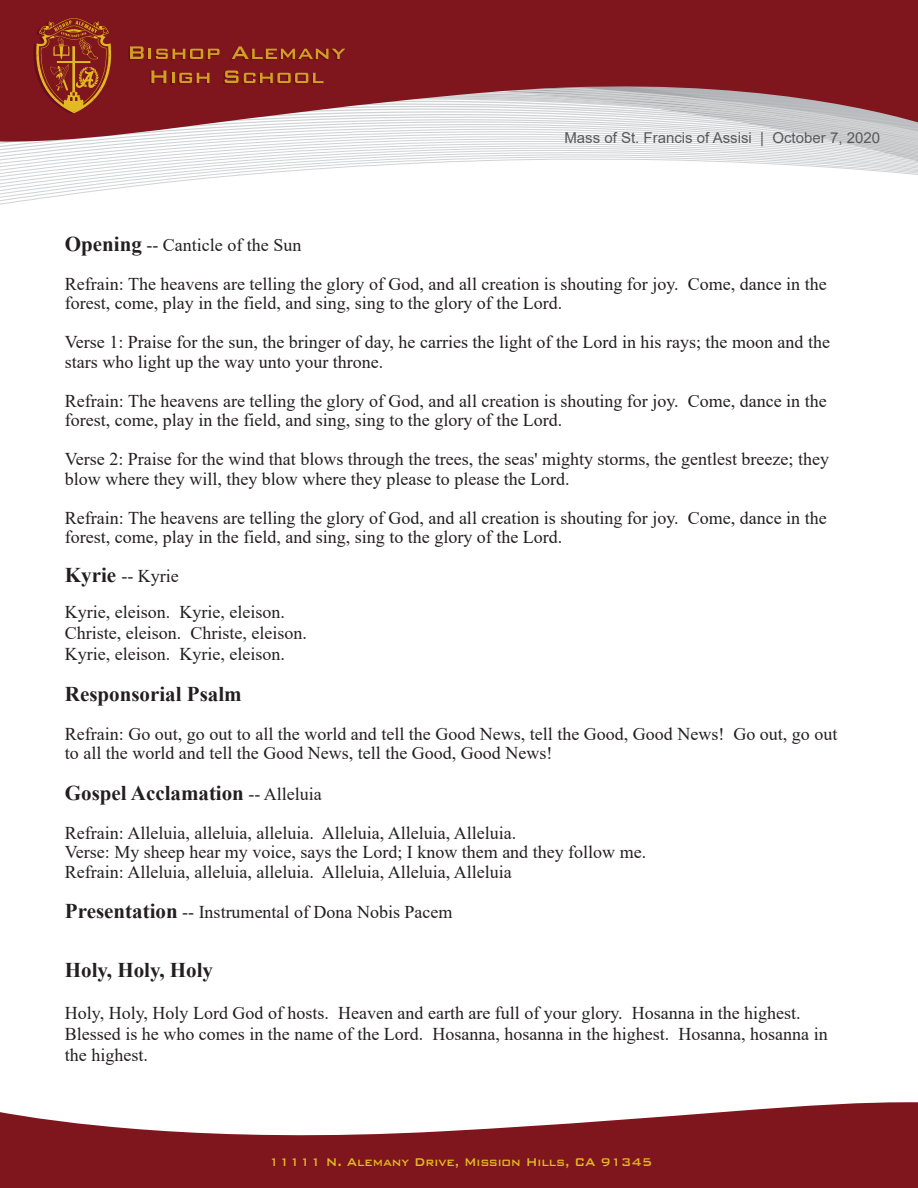
<style>
.page{position:relative;width:918px;height:1188px;background:#fff}
.page>*{position:absolute;margin:0;border:0;box-sizing:border-box;transform-origin:0 0}
.t1{font:700 21px "Times New Roman";color:#231f20}
.t2{font:18px/39px "Times New Roman";color:#231f20}
.t3{font:500 15px "Bank Gothic BT";letter-spacing:-.01em;color:#e3b923;scale:.91 1}
.t4{font:15px "Arial";color:#57585a}
.s1{font-weight:700;font-size:21px}
.s2{font-weight:400;font-size:18px}
</style>
<div class="page">
<svg style="left:0;top:1102px;width:918px;height:86px;fill:#7f151d"></svg>
<div style="left:0;top:0;width:918px;height:17px;background:#7f151d"></div>
<svg style="left:0;top:17px;width:918px;height:183px"></svg>
<p class="t4" style="left:564px;top:128px;width:317px">Mass of St. Francis of Assisi | October 7, 2020</p>
<p class="t2" style="left:65px;top:225px;width:763px"><span class="s1">Opening</span> -- Canticle of the Sun<br>Refrain: The heavens are telling the glory of God, and all creation is shouting for joy. Come, dance in the</p>
<p class="t2" style="left:65px;top:283px;width:767px">forest, come, play in the field, and sing, sing to the glory of the Lord.<br>Verse 1: Praise for the sun, the bringer of day, he carries the light of the Lord in his rays; the moon and the</p>
<p class="t2" style="left:65px;top:342px;width:763px">stars who light up the way unto your throne.<br>Refrain: The heavens are telling the glory of God, and all creation is shouting for joy. Come, dance in the</p>
<p class="t2" style="left:65px;top:400px;width:766px">forest, come, play in the field, and sing, sing to the glory of the Lord.<br>Verse 2: Praise for the wind that blows through the trees, the seas' mighty storms, the gentlest breeze; they</p>
<p class="t2" style="left:65px;top:459px;width:763px">blow where they will, they blow where they please to please the Lord.<br>Refrain: The heavens are telling the glory of God, and all creation is shouting for joy. Come, dance in the</p>
<p class="t2" style="left:65px;top:517px;width:499px">forest, come, play in the field, and sing, sing to the glory of the Lord.<br><span class="s1">Kyrie</span> -- Kyrie</p>
<p class="t2" style="left:65px;top:601px;width:243px;line-height:21px">Kyrie, eleison. Kyrie, eleison.<br>Christe, eleison. Christe, eleison.<br>Kyrie, eleison. Kyrie, eleison.</p>
<p class="t1" style="left:65px;top:679px;width:178px">Responsorial Psalm</p>
<p class="t2" style="left:65px;top:724px;width:774px;line-height:19.5px">Refrain: Go out, go out to all the world and tell the Good News, tell the Good, Good News! Go out, go out to all the world and tell the Good News, tell the Good, Good News!</p>
<p class="t1" style="left:65px;top:778px;width:259px">Gospel Acclamation <span class="s2">-- Alleluia</span></p>
<p class="t2" style="left:65px;top:823px;width:583px;line-height:19.5px">Refrain: Alleluia, alleluia, alleluia. Alleluia, Alleluia, Alleluia.<br>Verse: My sheep hear my voice, says the Lord; I know them and they follow me.<br>Refrain: Alleluia, alleluia, alleluia. Alleluia, Alleluia, Alleluia</p>
<p class="t2" style="left:65px;top:892px;width:389px"><span class="s1">Presentation</span> -- Instrumental of Dona Nobis Pacem</p>
<p class="t1" style="left:65px;top:955px;width:150px">Holy, Holy, Holy</p>
<p class="t2" style="left:65px;top:1002px;width:764px;line-height:21px">Holy, Holy, Holy Lord God of hosts. Heaven and earth are full of your glory. Hosanna in the highest.<br>Blessed is he who comes in the name of the Lord. Hosanna, hosanna in the highest. Hosanna, hosanna in the highest.</p>
<p class="t3" style="left:269px;top:1154px;width:423px">11111 N. Alemany Drive, Mission Hills, CA 91345</p>
</div>
